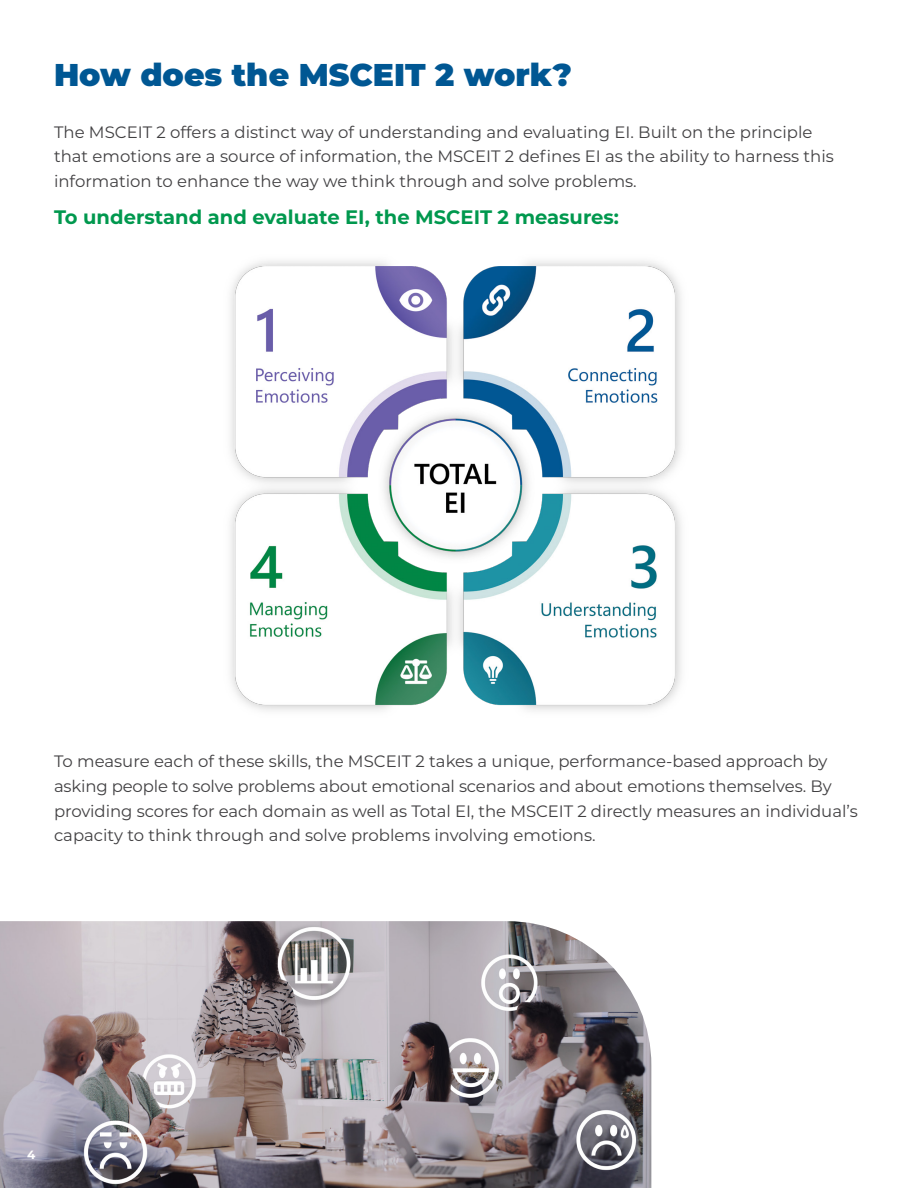
<style>
.page{position:relative;width:918px;height:1188px;background:#fff}
.page>*{position:absolute;margin:0;border:0;box-sizing:border-box;transform-origin:0 0}
.t1{font:900 31.5px "Montserrat";color:#005793}
.t2{font:700 19.5px "Montserrat";color:#00984e}
.t3{font:16.5px/24.6px "Montserrat";color:#414042}
.t4{font:700 12px "Montserrat";color:#fff}
</style>
<div class="page">
<img style="left:0;top:921px;width:651px;height:267px">
<img style="left:230px;top:261px;width:451px;height:450px">
<h1 class="t1" style="left:54px;top:51px;width:520px">How does the MSCEIT 2 work?</h1>
<p class="t3" style="left:54px;top:119px;width:781px">The MSCEIT 2 offers a distinct way of understanding and evaluating EI. Built on the principle that emotions are a source of information, the MSCEIT 2 defines EI as the ability to harness this information to enhance the way we think through and solve problems.</p>
<p class="t2" style="left:54px;top:203px;width:567px">To understand and evaluate EI, the MSCEIT 2 measures:</p>
<p class="t3" style="left:54px;top:749px;width:805px">To measure each of these skills, the MSCEIT 2 takes a unique, performance-based approach by asking people to solve problems about emotional scenarios and about emotions themselves. By providing scores for each domain as well as Total EI, the MSCEIT 2 directly measures an individual’s capacity to think through and solve problems involving emotions.</p>
<p class="t4" style="left:27px;top:1146px;width:10px">4</p>
</div>
